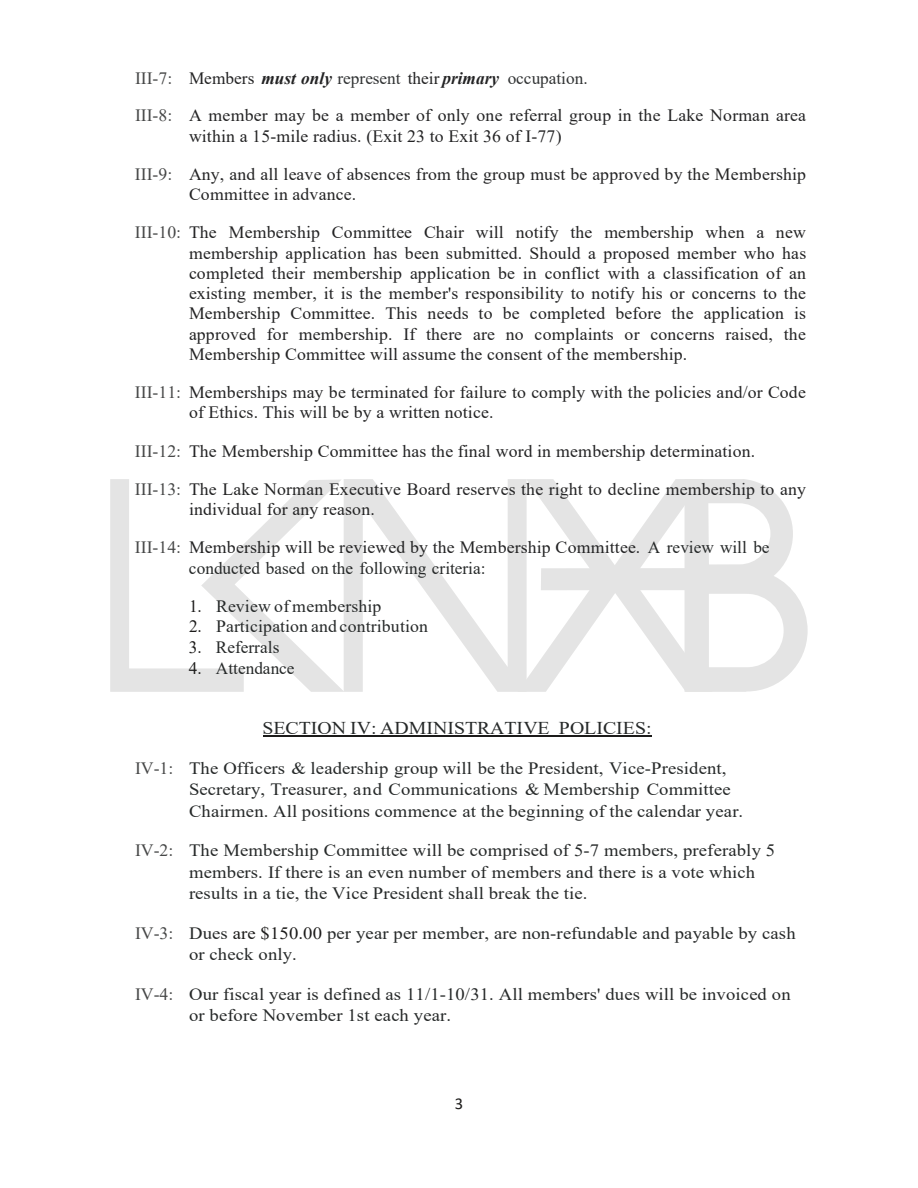
<style>
.page{position:relative;width:918px;height:1188px;background:#fff}
.page>*{position:absolute;margin:0;border:0;box-sizing:border-box;transform-origin:0 0}
.t1{font:18px "Times New Roman";color:#262929;scale:1.1 1}
.t2{font:17.25px/20.2px "Times New Roman";letter-spacing:.005em;color:#232324}
.t3{font:17.25px/21.5px "Times New Roman";letter-spacing:.005em;color:#262929;scale:1.08 1}
.t4{font:17.25px/20.4px "Times New Roman";letter-spacing:.005em;color:#262929}
.t5{font:16.5px "Calibri";color:#1c1b1a}
.s1{color:#464747}
.s2{font-weight:700;font-style:italic}
.s3{color:#313334}
.s4{color:#232324}
.s5{color:#1c1b1a}
</style>
<div class="page">
<svg style="left:110px;top:479px;width:698px;height:213px"></svg>
<hr style="left:263px;top:735px;width:389px;height:2px;background:#1c1b1a">
<p class="t2" style="left:135px;top:58px;width:673px;line-height:37.8px"><span class="s1">III-7:</span> Members <span class="s2">must only</span> <span class="s3">represent</span> their <span class="s2">primary</span> <span class="s3">occupation.<br></span><span class="s1">III-8:</span> A member may be a member of only one referral group in the Lake Norman area</p>
<p class="t2" style="left:189px;top:125px;width:374px">within a 15-mile radius. (Exit 23 to Exit 36 of I-77)</p>
<p class="t2" style="left:189px;top:163px;width:619px;text-indent:-54px"><span class="s1">III-9:</span> Any, and all leave of absences from the group must be approved by the Membership<br>Committee in advance.</p>
<p class="t2" style="left:189px;top:222px;width:619px;text-align:justify;text-indent:-54px"><span class="s1">III-10:</span> The Membership Committee Chair will notify the membership when a new membership application has been submitted. Should a proposed member who has completed their membership application be in conflict with a classification of an existing member, it is the member's responsibility to notify his or concerns to the Membership Committee. This needs to be completed before the application is approved for membership. If there are no complaints or concerns raised, the Membership Committee will assume the consent of the membership.</p>
<p class="t2" style="left:189px;top:382px;width:619px;text-indent:-54px"><span class="s1">III-11:</span> Memberships may be terminated for failure to comply with the policies and/or Code of Ethics. This will be by a written notice.</p>
<p class="t2" style="left:135px;top:440px;width:622px"><span class="s1">III-12:</span> The Membership Committee has the final word in membership determination.</p>
<p class="t2" style="left:189px;top:478px;width:618px;text-indent:-54px"><span class="s1">III-13:</span> The Lake Norman Executive Board reserves the right to decline membership to any individual for any reason.</p>
<p class="t4" style="left:189px;top:537px;width:582px;text-indent:-54px"><span class="s1">III-14:</span> <span class="s4">Membership will be reviewed by the Membership Committee.</span> A review will be conducted based on the following criteria:</p>
<p class="t4" style="left:189px;top:595px;width:194px"><span class="s5">1.</span> Review of membership</p>
<p class="t4" style="left:189px;top:616px;width:241px"><span class="s5">2.</span> Participation and contribution</p>
<p class="t4" style="left:189px;top:636px;width:92px"><span class="s5">3.</span> Referrals</p>
<p class="t4" style="left:189px;top:657px;width:107px"><span class="s5">4.</span> Attendance</p>
<p class="t1" style="left:263px;top:715px;width:355px">SECTION IV: ADMINISTRATIVE POLICIES:</p>
<p class="t3" style="left:189px;top:757px;width:515px;text-indent:-54px"><span class="s1">IV-1:</span> The Officers &amp; leadership group will be the President, Vice-President,<br>Secretary, Treasurer, and Communications &amp; Membership Committee<br>Chairmen. All positions commence at the beginning of the calendar year.</p>
<p class="t3" style="left:189px;top:839px;width:544px;text-indent:-54px"><span class="s1">IV-2:</span> The Membership Committee will be comprised of 5-7 members, preferably 5 members. If there is an even number of members and there is a vote which results in a tie, the Vice President shall break the tie.</p>
<p class="t3" style="left:189px;top:921px;width:563px;text-indent:-54px"><span class="s1">IV-3:</span> Dues <span class="s5">are $150.00</span> per year per member, are non-refundable and payable by cash or check only.</p>
<p class="t3" style="left:189px;top:982px;width:559px;text-indent:-54px"><span class="s1">IV-4:</span> Our fiscal year is defined as 11/1-10/31. All members' dues will be invoiced on or before November 1st each year.</p>
<p class="t5" style="left:455px;top:1092px;width:10px">3</p>
</div>
